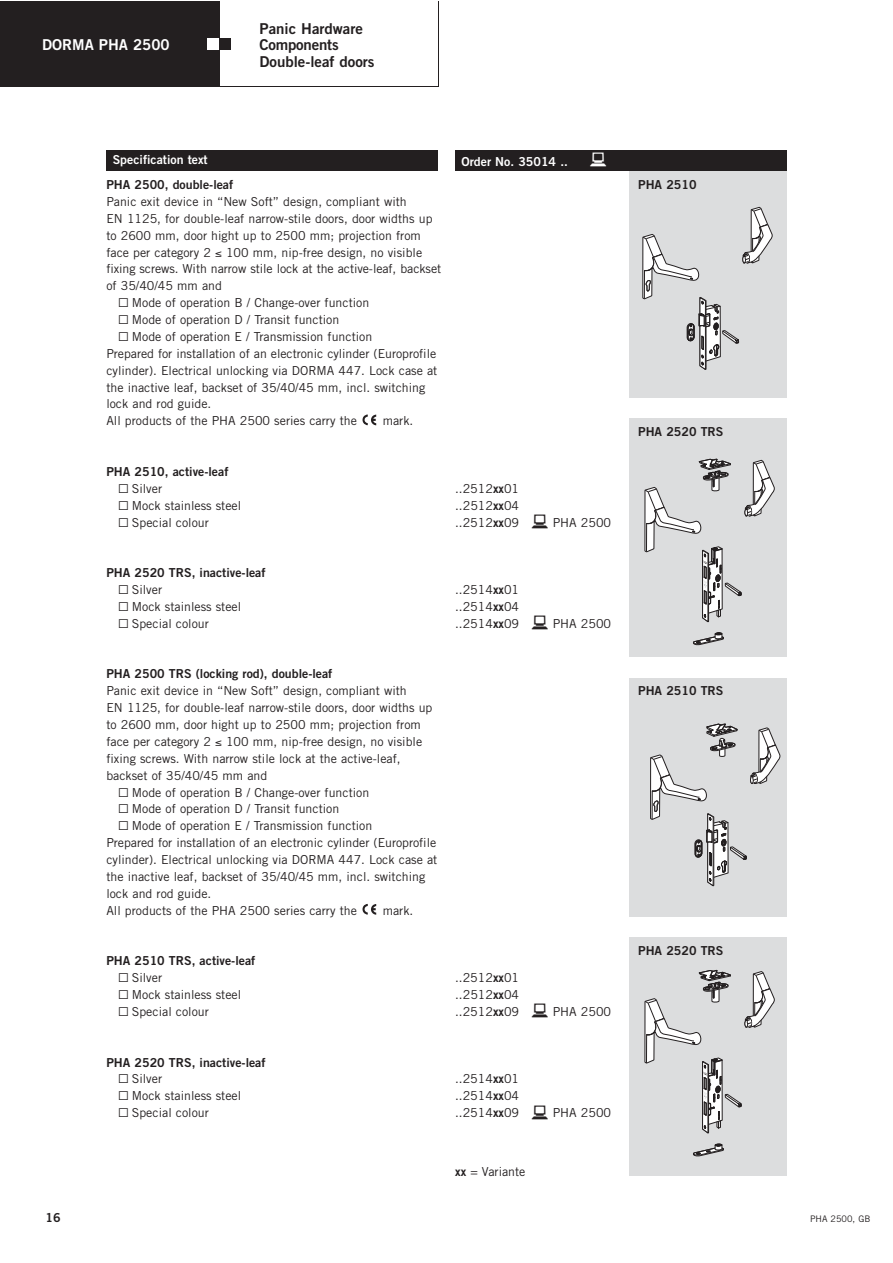
<style>
.page{position:relative;width:893px;height:1263px;background:#fff}
.page>*{position:absolute;margin:0;border:0;box-sizing:border-box;transform-origin:0 0}
.t1{font:15px/16.5px "Trade Gothic Bold Two";color:#231f20}
.t2{font:15px "Trade Gothic Bold Two";color:#fff}
.t3{font:15px "Kasten";color:#fff}
.t4{font:12.3px "Trade Gothic";color:#231f20}
.t5{font:12.3px "Trade Gothic Bold Two";color:#231f20}
.t6{font:12.3px "Trade Gothic Bold Two";color:#fff}
.t7{font:9px "Trade Gothic";color:#231f20}
.s1{font-family:"AG Figures+Pi BQ"}
.s2{font-family:"Trade Gothic Bold Two"}
.s3{font-family:"Kasten";font-size:15px}
</style>
<div class="page">
<div style="left:0;top:2px;width:219px;height:85px;background:#231f20"></div>
<div style="left:219px;top:38px;width:12px;height:12px;background:#231f20"></div>
<div style="left:207px;top:38px;width:12px;height:12px;background:#fff"></div>
<div style="left:629px;top:159px;width:158px;height:238px;background:#dcddde"></div>
<div style="left:629px;top:419px;width:158px;height:238px;background:#dcddde"></div>
<div style="left:629px;top:678px;width:158px;height:238px;background:#dcddde"></div>
<div style="left:629px;top:937px;width:158px;height:239px;background:#dcddde"></div>
<svg style="left:642px;top:206px;width:138px;height:951px"></svg>
<svg style="left:362px;top:904px;width:14px;height:11px"></svg>
<svg style="left:362px;top:415px;width:14px;height:10px"></svg>
<div style="left:106px;top:150px;width:332px;height:21px;background:#231f20"></div>
<div style="left:455px;top:150px;width:332px;height:21px;background:#231f20"></div>
<p class="t2" style="left:42px;top:39px;width:129px">DORMA PHA 2500</p>
<p class="t1" style="left:259px;top:21px;width:117px">Panic Hardware<br>Components<br>Double-leaf doors</p>
<p class="t5" style="left:46px;top:1213px;width:17px">16</p>
<p class="t6" style="left:113px;top:155px;width:96px">Specification text</p>
<p class="t6" style="left:461px;top:157px;width:108px">Order No. 35014 ..</p>
<p class="t3" style="left:590px;top:152px;width:18px">b</p>
<p class="t5" style="left:106px;top:180px;width:128px">PHA 2500, double-leaf</p>
<p class="t4" style="left:106px;top:197px;width:302px">Panic exit device in “New Soft” design, compliant with</p>
<p class="t4" style="left:106px;top:214px;width:328px">EN 1125, for double-leaf narrow-stile doors, door widths up</p>
<p class="t4" style="left:106px;top:231px;width:316px">to 2600 mm, door hight up to 2500 mm; projection from</p>
<p class="t4" style="left:106px;top:248px;width:317px">face per category 2 ≤ 100 mm, nip-free design, no visible</p>
<p class="t4" style="left:106px;top:265px;width:336px">fixing screws. With narrow stile lock at the active-leaf, backset</p>
<p class="t4" style="left:106px;top:281px;width:117px">of 35/40/45 mm and</p>
<p class="t4" style="left:119px;top:298px;width:252px"><span class="s1">Y</span> Mode of operation B / Change-over function</p>
<p class="t4" style="left:119px;top:315px;width:222px"><span class="s1">Y</span> Mode of operation D / Transit function</p>
<p class="t4" style="left:119px;top:332px;width:255px"><span class="s1">Y</span> Mode of operation E / Transmission function</p>
<p class="t4" style="left:106px;top:349px;width:331px">Prepared for installation of an electronic cylinder (Europrofile</p>
<p class="t4" style="left:106px;top:366px;width:332px">cylinder). Electrical unlocking via DORMA 447. Lock case at</p>
<p class="t4" style="left:106px;top:383px;width:320px">the inactive leaf, backset of 35/40/45 mm, incl. switching</p>
<p class="t4" style="left:106px;top:400px;width:106px">lock and rod guide.</p>
<p class="t4" style="left:106px;top:416px;width:252px">All products of the PHA 2500 series carry the</p>
<p class="t4" style="left:383px;top:416px;width:32px">mark.</p>
<p class="t5" style="left:106px;top:467px;width:124px">PHA 2510, active-leaf</p>
<p class="t4" style="left:119px;top:484px;width:44px"><span class="s1">Y</span> Silver</p>
<p class="t4" style="left:455px;top:484px;width:65px">..2512<span class="s2">xx</span>01</p>
<p class="t4" style="left:119px;top:501px;width:124px"><span class="s1">Y</span> Mock stainless steel</p>
<p class="t4" style="left:455px;top:501px;width:65px">..2512<span class="s2">xx</span>04</p>
<p class="t4" style="left:119px;top:518px;width:91px"><span class="s1">Y</span> Special colour</p>
<p class="t4" style="left:455px;top:518px;width:157px">..2512<span class="s2">xx</span>09 <span class="s3">b</span> PHA 2500</p>
<p class="t5" style="left:106px;top:568px;width:161px">PHA 2520 TRS, inactive-leaf</p>
<p class="t4" style="left:119px;top:585px;width:44px"><span class="s1">Y</span> Silver</p>
<p class="t4" style="left:455px;top:585px;width:65px">..2514<span class="s2">xx</span>01</p>
<p class="t4" style="left:119px;top:602px;width:124px"><span class="s1">Y</span> Mock stainless steel</p>
<p class="t4" style="left:455px;top:602px;width:65px">..2514<span class="s2">xx</span>04</p>
<p class="t4" style="left:119px;top:619px;width:91px"><span class="s1">Y</span> Special colour</p>
<p class="t4" style="left:455px;top:619px;width:157px">..2514<span class="s2">xx</span>09 <span class="s3">b</span> PHA 2500</p>
<p class="t5" style="left:106px;top:670px;width:227px">PHA 2500 TRS (locking rod), double-leaf</p>
<p class="t4" style="left:106px;top:686px;width:302px">Panic exit device in “New Soft” design, compliant with</p>
<p class="t4" style="left:106px;top:703px;width:328px">EN 1125, for double-leaf narrow-stile doors, door widths up</p>
<p class="t4" style="left:106px;top:720px;width:316px">to 2600 mm, door hight up to 2500 mm; projection from</p>
<p class="t4" style="left:106px;top:737px;width:317px">face per category 2 ≤ 100 mm, nip-free design, no visible</p>
<p class="t4" style="left:106px;top:754px;width:296px">fixing screws. With narrow stile lock at the active-leaf,</p>
<p class="t4" style="left:106px;top:771px;width:162px">backset of 35/40/45 mm and</p>
<p class="t4" style="left:119px;top:788px;width:252px"><span class="s1">Y</span> Mode of operation B / Change-over function</p>
<p class="t4" style="left:119px;top:805px;width:222px"><span class="s1">Y</span> Mode of operation D / Transit function</p>
<p class="t4" style="left:119px;top:821px;width:255px"><span class="s1">Y</span> Mode of operation E / Transmission function</p>
<p class="t4" style="left:106px;top:838px;width:331px">Prepared for installation of an electronic cylinder (Europrofile</p>
<p class="t4" style="left:106px;top:855px;width:332px">cylinder). Electrical unlocking via DORMA 447. Lock case at</p>
<p class="t4" style="left:106px;top:872px;width:320px">the inactive leaf, backset of 35/40/45 mm, incl. switching</p>
<p class="t4" style="left:106px;top:889px;width:106px">lock and rod guide.</p>
<p class="t4" style="left:106px;top:906px;width:252px">All products of the PHA 2500 series carry the</p>
<p class="t4" style="left:383px;top:906px;width:32px">mark.</p>
<p class="t5" style="left:106px;top:956px;width:150px">PHA 2510 TRS, active-leaf</p>
<p class="t4" style="left:119px;top:973px;width:44px"><span class="s1">Y</span> Silver</p>
<p class="t4" style="left:455px;top:973px;width:65px">..2512<span class="s2">xx</span>01</p>
<p class="t4" style="left:119px;top:990px;width:124px"><span class="s1">Y</span> Mock stainless steel</p>
<p class="t4" style="left:455px;top:990px;width:65px">..2512<span class="s2">xx</span>04</p>
<p class="t4" style="left:119px;top:1007px;width:91px"><span class="s1">Y</span> Special colour</p>
<p class="t4" style="left:455px;top:1007px;width:157px">..2512<span class="s2">xx</span>09 <span class="s3">b</span> PHA 2500</p>
<p class="t5" style="left:106px;top:1058px;width:161px">PHA 2520 TRS, inactive-leaf</p>
<p class="t4" style="left:119px;top:1075px;width:44px"><span class="s1">Y</span> Silver</p>
<p class="t4" style="left:455px;top:1075px;width:65px">..2514<span class="s2">xx</span>01</p>
<p class="t4" style="left:119px;top:1091px;width:124px"><span class="s1">Y</span> Mock stainless steel</p>
<p class="t4" style="left:455px;top:1091px;width:65px">..2514<span class="s2">xx</span>04</p>
<p class="t4" style="left:119px;top:1108px;width:91px"><span class="s1">Y</span> Special colour</p>
<p class="t4" style="left:455px;top:1108px;width:157px">..2514<span class="s2">xx</span>09 <span class="s3">b</span> PHA 2500</p>
<p class="t4" style="left:455px;top:1167px;width:72px"><span class="s2">xx</span> = Variante</p>
<p class="t5" style="left:638px;top:180px;width:60px">PHA 2510</p>
<p class="t5" style="left:638px;top:427px;width:87px">PHA 2520 TRS</p>
<p class="t5" style="left:638px;top:687px;width:87px">PHA 2510 TRS</p>
<p class="t5" style="left:638px;top:946px;width:87px">PHA 2520 TRS</p>
<p class="t7" style="left:810px;top:1216px;width:62px">PHA 2500, GB</p>
</div>
